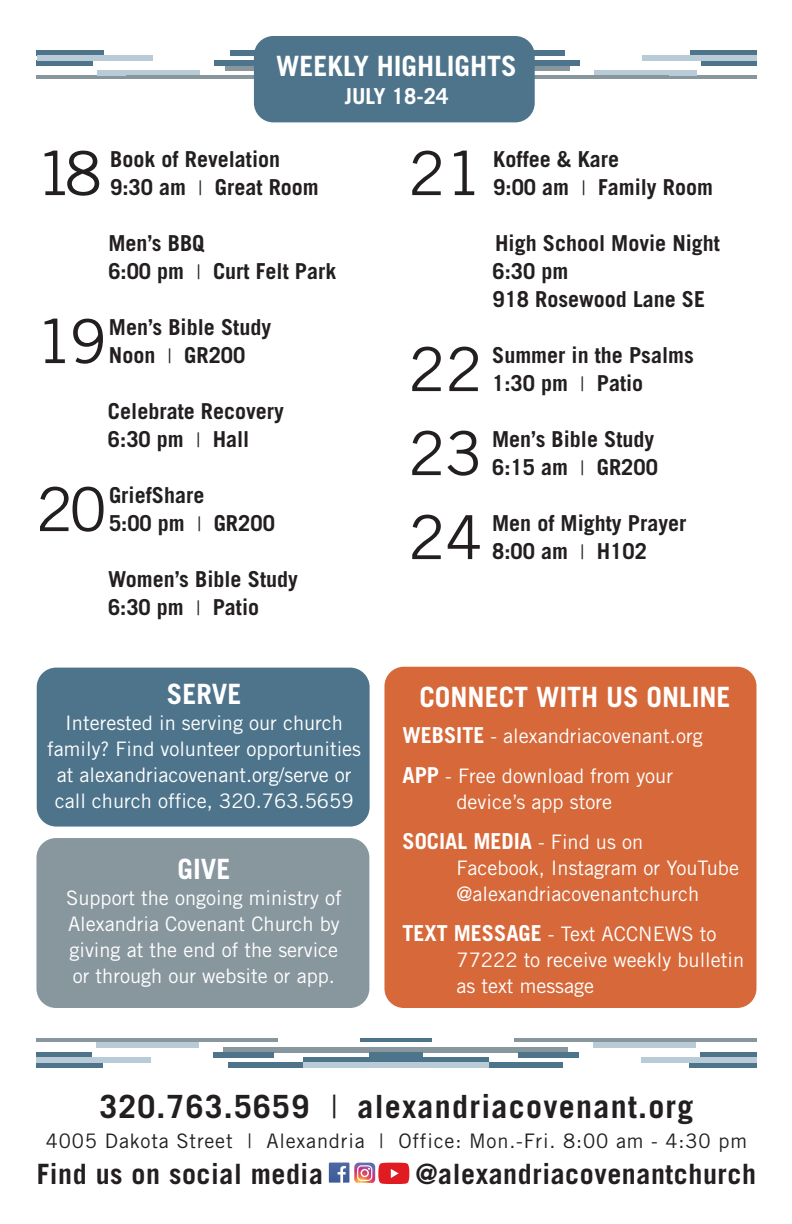
<style>
.page{position:relative;width:792px;height:1224px;background:#fff}
.page>*{position:absolute;margin:0;border:0;box-sizing:border-box;transform-origin:0 0}
.t1{font:60.8px "Trade Gothic LT Std";color:#231f20}
.t2{font:700 32px "Trade Gothic LT Std";letter-spacing:.04em;color:#231f20}
.t3{font:700 28px "Trade Gothic LT Std";letter-spacing:.02em;color:#231f20}
.t4{font:700 28px "Trade Gothic LT Std";color:#fff}
.t5{font:700 22px/28px "Trade Gothic LT Std";color:#231f20}
.t6{font:700 22px "Trade Gothic LT Std";color:#fff}
.t7{font:20px/26px "Trade Gothic LT Std";color:#fff}
.t8{font:20px "Trade Gothic LT Std";letter-spacing:.04em;color:#231f20}
.s1{font-weight:400;font-size:20px}
.s2{font-weight:700;font-size:22px}
.s3{font-weight:400}
</style>
<div class="page">
<svg style="left:329px;top:1163px;width:80px;height:21px"></svg>
<div style="left:37px;top:668px;width:333px;height:159px;background:#4e748b;border-radius:19px"></div>
<div style="left:36px;top:838px;width:333px;height:170px;background:#88969e;border-radius:19px"></div>
<div style="left:225px;top:65px;width:173px;height:5px;background:#88969e"></div>
<hr style="left:37px;top:75px;width:89px;height:4px;background:#88969e">
<div style="left:37px;top:50px;width:67px;height:5px;background:#4e748b"></div>
<div style="left:230px;top:50px;width:75px;height:5px;background:#4e748b"></div>
<div style="left:37px;top:60px;width:56px;height:5px;background:#4e748b"></div>
<div style="left:215px;top:60px;width:60px;height:5px;background:#4e748b"></div>
<div style="left:37px;top:55px;width:115px;height:5px;background:#b9cbd6"></div>
<div style="left:97px;top:70px;width:103px;height:5px;background:#b9cbd6"></div>
<hr style="left:126px;top:75px;width:153px;height:4px;background:#88969e">
<div style="left:397px;top:65px;width:173px;height:5px;background:#88969e"></div>
<hr style="left:669px;top:75px;width:88px;height:4px;background:#88969e">
<div style="left:690px;top:50px;width:67px;height:5px;background:#4e748b"></div>
<div style="left:490px;top:50px;width:75px;height:5px;background:#4e748b"></div>
<div style="left:702px;top:60px;width:55px;height:5px;background:#4e748b"></div>
<div style="left:520px;top:60px;width:60px;height:5px;background:#4e748b"></div>
<div style="left:642px;top:55px;width:115px;height:5px;background:#b9cbd6"></div>
<div style="left:595px;top:70px;width:102px;height:5px;background:#b9cbd6"></div>
<hr style="left:515px;top:75px;width:154px;height:4px;background:#88969e">
<div style="left:395px;top:1047px;width:173px;height:5px;background:#88969e"></div>
<hr style="left:667px;top:1038px;width:89px;height:4px;background:#88969e">
<div style="left:689px;top:1062px;width:67px;height:5px;background:#4e748b"></div>
<div style="left:488px;top:1062px;width:75px;height:5px;background:#4e748b"></div>
<div style="left:700px;top:1052px;width:56px;height:5px;background:#4e748b"></div>
<hr style="left:395px;top:1038px;width:37px;height:4px;background:#4e748b">
<div style="left:518px;top:1052px;width:60px;height:5px;background:#4e748b"></div>
<div style="left:395px;top:1052px;width:28px;height:5px;background:#4e748b"></div>
<div style="left:395px;top:1057px;width:93px;height:5px;background:#4e748b"></div>
<div style="left:641px;top:1057px;width:115px;height:5px;background:#b9cbd6"></div>
<div style="left:593px;top:1042px;width:103px;height:5px;background:#b9cbd6"></div>
<div style="left:395px;top:1062px;width:93px;height:5px;background:#b9cbd6"></div>
<hr style="left:514px;top:1038px;width:153px;height:4px;background:#88969e">
<div style="left:224px;top:1047px;width:172px;height:5px;background:#88969e"></div>
<hr style="left:36px;top:1038px;width:89px;height:4px;background:#88969e">
<div style="left:36px;top:1062px;width:67px;height:5px;background:#4e748b"></div>
<div style="left:228px;top:1062px;width:75px;height:5px;background:#4e748b"></div>
<div style="left:36px;top:1052px;width:56px;height:5px;background:#4e748b"></div>
<hr style="left:360px;top:1038px;width:36px;height:4px;background:#4e748b">
<div style="left:214px;top:1052px;width:60px;height:5px;background:#4e748b"></div>
<div style="left:369px;top:1052px;width:27px;height:5px;background:#4e748b"></div>
<div style="left:303px;top:1057px;width:93px;height:5px;background:#4e748b"></div>
<div style="left:36px;top:1057px;width:115px;height:5px;background:#b9cbd6"></div>
<div style="left:96px;top:1042px;width:103px;height:5px;background:#b9cbd6"></div>
<div style="left:303px;top:1062px;width:93px;height:5px;background:#b9cbd6"></div>
<hr style="left:125px;top:1038px;width:153px;height:4px;background:#88969e">
<div style="left:384px;top:667px;width:372px;height:341px;background:#d66839;border-radius:19px"></div>
<div style="left:254px;top:36px;width:281px;height:86px;background:#4e748b;border-radius:19px"></div>
<h3 class="t4" style="left:276px;top:49px;width:242px">WEEKLY HIGHLIGHTS</h3>
<p class="t6" style="left:345px;top:83px;width:105px">JULY 18-24</p>
<h1 class="t1" style="left:36px;top:137px;width:67px">18</h1>
<p class="t5" style="left:110px;top:145px;width:210px">Book of Revelation<br>9:30 am <span class="s1">|</span> Great Room</p>
<p class="t5" style="left:108px;top:229px;width:230px">Men’s BBQ<br>6:00 pm <span class="s1">|</span> Curt Felt Park</p>
<h1 class="t1" style="left:36px;top:305px;width:72px">19</h1>
<p class="t5" style="left:109px;top:313px;width:164px">Men’s Bible Study<br>Noon <span class="s1">|</span> GR200</p>
<p class="t5" style="left:108px;top:397px;width:178px">Celebrate Recovery<br>6:30 pm <span class="s1">|</span> Hall</p>
<h1 class="t1" style="left:36px;top:473px;width:72px">20</h1>
<p class="t5" style="left:109px;top:481px;width:167px">GriefShare<br>5:00 pm <span class="s1">|</span> GR200</p>
<p class="t5" style="left:108px;top:565px;width:191px">Women’s Bible Study<br>6:30 pm <span class="s1">|</span> Patio</p>
<h3 class="t4" style="left:167px;top:676px;width:76px">SERVE</h3>
<p class="t7" style="left:47px;top:709px;width:315px;text-align:center">Interested in serving our church family? Find volunteer opportunities at alexandriacovenant.org/serve or call church office, 320.763.5659</p>
<h3 class="t4" style="left:177px;top:852px;width:54px">GIVE</h3>
<p class="t7" style="left:66px;top:885px;width:277px">Support the ongoing ministry of<br>Alexandria Covenant Church by giving at the end of the service or through our website or app.</p>
<h1 class="t1" style="left:408px;top:137px;width:76px">21</h1>
<p class="t5" style="left:493px;top:145px;width:221px">Koffee &amp; Kare<br>9:00 am <span class="s1">|</span> Family Room</p>
<p class="t5" style="left:492px;top:229px;width:229px">High School Movie Night<br>6:30 pm<br>918 Rosewood Lane SE</p>
<h1 class="t1" style="left:408px;top:333px;width:76px">22</h1>
<p class="t5" style="left:492px;top:341px;width:203px">Summer in the Psalms<br>1:30 pm <span class="s1">|</span> Patio</p>
<h1 class="t1" style="left:408px;top:417px;width:76px">23</h1>
<p class="t5" style="left:492px;top:425px;width:167px">Men’s Bible Study<br>6:15 am <span class="s1">|</span> GR200</p>
<h1 class="t1" style="left:408px;top:501px;width:76px">24</h1>
<p class="t5" style="left:492px;top:509px;width:196px">Men of Mighty Prayer<br>8:00 am <span class="s1">|</span> H102</p>
<h3 class="t4" style="left:419px;top:679px;width:313px">CONNECT WITH US ONLINE</h3>
<p class="t7" style="left:402px;top:715px;width:302px;line-height:40px"><span class="s2">WEBSITE</span> - alexandriacovenant.org<br><span class="s2">APP</span> - Free download from your</p>
<p class="t7" style="left:456px;top:788px;width:157px">device’s app store</p>
<p class="t6" style="left:402px;top:827px;width:242px">SOCIAL MEDIA <span class="s1">- Find us on</span></p>
<p class="t7" style="left:456px;top:854px;width:284px">Facebook, Instagram or YouTube @alexandriacovenantchurch</p>
<p class="t7" style="left:456px;top:920px;width:289px;text-indent:-54px"><span class="s2">TEXT MESSAGE</span> - Text ACCNEWS to<br>77222 to receive weekly bulletin as text message</p>
<h2 class="t2" style="left:99px;top:1086px;width:596px">320.763.5659 <span class="s3">|</span> alexandriacovenant.org</h2>
<p class="t8" style="left:46px;top:1128px;width:703px">4005 Dakota Street | Alexandria | Office: Mon.-Fri. 8:00 am - 4:30 pm</p>
<h3 class="t3" style="left:37px;top:1156px;width:288px">Find us on social media</h3>
<h3 class="t3" style="left:415px;top:1156px;width:342px">@alexandriacovenantchurch</h3>
</div>
